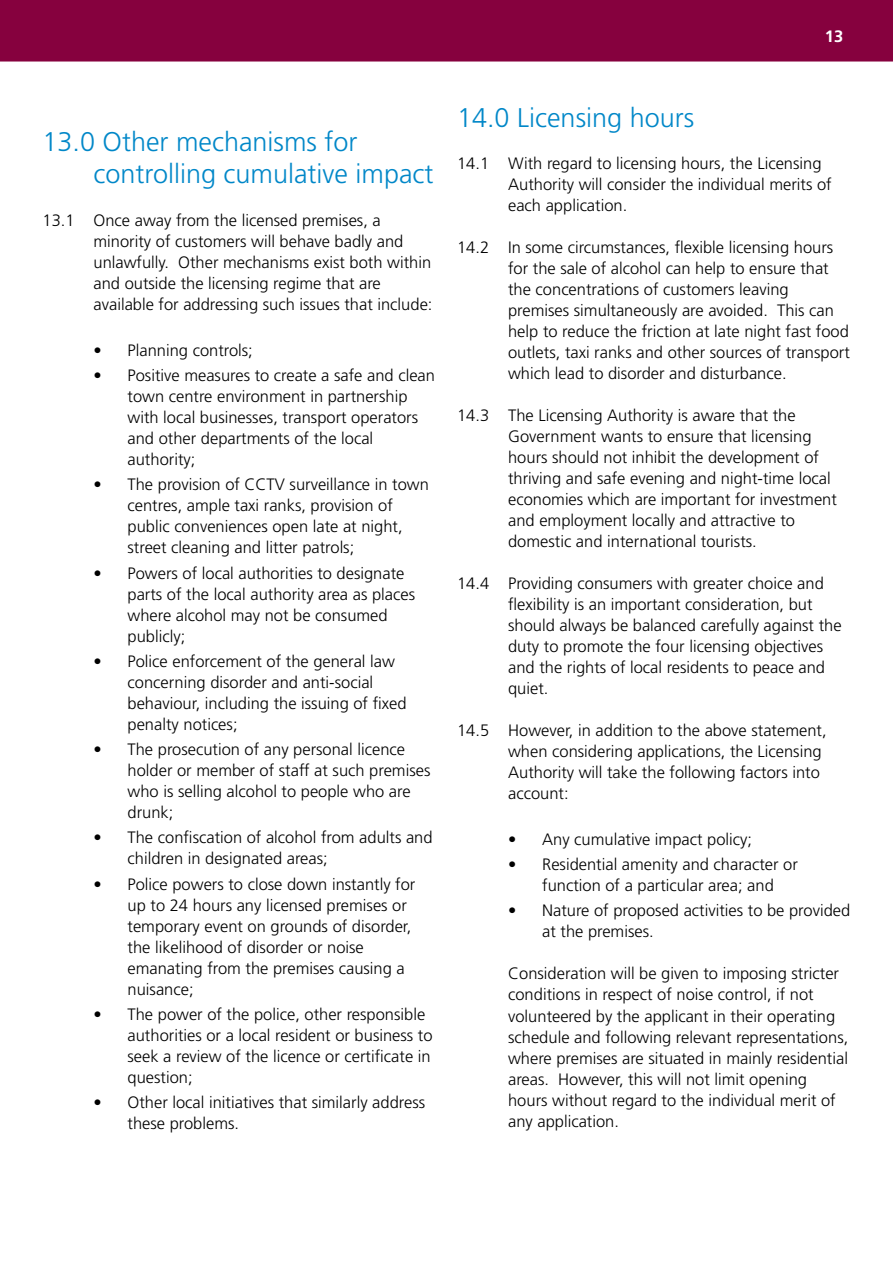
<style>
.page{position:relative;width:893px;height:1263px;background:#fff}
.page>*{position:absolute;margin:0;border:0;box-sizing:border-box;transform-origin:0 0}
.t1{font:300 27px/32.4px "Frutiger";color:#0087c8}
.t2{font:300 16.5px/21px "Frutiger";color:#000}
.t3{font:700 16.5px "Frutiger";color:#fff}
</style>
<div class="page">
<div style="left:0;top:0;width:893px;height:62px;background:#86013e"></div>
<p class="t3" style="left:825px;top:27px;width:20px">13</p>
<h1 class="t1" style="left:94px;top:126px;width:341px;text-indent:-51px">13.0 Other mechanisms for controlling cumulative impact</h1>
<p class="t2" style="left:94px;top:210px;width:340px;text-indent:-51px">13.1 Once away from the licensed premises, a minority of customers will behave badly and unlawfully. Other mechanisms exist both within and outside the licensing regime that are available for addressing such issues that include:</p>
<p class="t2" style="left:94px;top:340px;width:161px">• Planning controls;</p>
<p class="t2" style="left:128px;top:365px;width:309px;text-indent:-34px">• Positive measures to create a safe and clean town centre environment in partnership with local businesses, transport operators and other departments of the local authority;</p>
<p class="t2" style="left:128px;top:474px;width:303px;text-indent:-34px">• The provision of CCTV surveillance in town centres, ample taxi ranks, provision of public conveniences open late at night, street cleaning and litter patrols;</p>
<p class="t2" style="left:128px;top:563px;width:289px;text-indent:-34px">• Powers of local authorities to designate parts of the local authority area as places where alcohol may not be consumed publicly;</p>
<p class="t2" style="left:128px;top:651px;width:281px;text-indent:-34px">• Police enforcement of the general law concerning disorder and anti-social behaviour, including the issuing of fixed penalty notices;</p>
<p class="t2" style="left:128px;top:739px;width:304px;text-indent:-34px">• The prosecution of any personal licence holder or member of staff at such premises who is selling alcohol to people who are drunk;</p>
<p class="t2" style="left:128px;top:827px;width:307px;text-indent:-34px">• The confiscation of alcohol from adults and children in designated areas;</p>
<p class="t2" style="left:128px;top:874px;width:289px;text-indent:-34px">• Police powers to close down instantly for up to 24 hours any licensed premises or temporary event on grounds of disorder, the likelihood of disorder or noise emanating from the premises causing a nuisance;</p>
<p class="t2" style="left:128px;top:1004px;width:307px;text-indent:-34px">• The power of the police, other responsible authorities or a local resident or business to seek a review of the licence or certificate in question;</p>
<p class="t2" style="left:128px;top:1092px;width:299px;text-indent:-34px">• Other local initiatives that similarly address these problems.</p>
<h1 class="t1" style="left:457px;top:101px;width:239px">14.0 Licensing hours</h1>
<p class="t2" style="left:508px;top:153px;width:325px;text-indent:-51px">14.1 With regard to licensing hours, the Licensing<br>Authority will consider the individual merits of each application.</p>
<p class="t2" style="left:508px;top:237px;width:343px;text-indent:-51px">14.2 In some circumstances, flexible licensing hours for the sale of alcohol can help to ensure that the concentrations of customers leaving premises simultaneously are avoided. This can help to reduce the friction at late night fast food outlets, taxi ranks and other sources of transport which lead to disorder and disturbance.</p>
<p class="t2" style="left:508px;top:405px;width:330px;text-indent:-51px">14.3 The Licensing Authority is aware that the Government wants to ensure that licensing hours should not inhibit the development of thriving and safe evening and night-time local economies which are important for investment and employment locally and attractive to domestic and international tourists.</p>
<p class="t2" style="left:508px;top:573px;width:335px;text-indent:-51px">14.4 Providing consumers with greater choice and flexibility is an important consideration, but should always be balanced carefully against the duty to promote the four licensing objectives and the rights of local residents to peace and quiet.</p>
<p class="t2" style="left:508px;top:720px;width:320px;text-indent:-51px">14.5 However, in addition to the above statement, when considering applications, the Licensing Authority will take the following factors into account:</p>
<p class="t2" style="left:508px;top:829px;width:245px">• Any cumulative impact policy;</p>
<p class="t2" style="left:542px;top:854px;width:257px;text-indent:-34px">• Residential amenity and character or function of a particular area; and</p>
<p class="t2" style="left:542px;top:900px;width:310px;text-indent:-34px">• Nature of proposed activities to be provided at the premises.</p>
<p class="t2" style="left:508px;top:963px;width:342px">Consideration will be given to imposing stricter conditions in respect of noise control, if not volunteered by the applicant in their operating schedule and following relevant representations, where premises are situated in mainly residential areas. However, this will not limit opening hours without regard to the individual merit of any application.</p>
</div>
